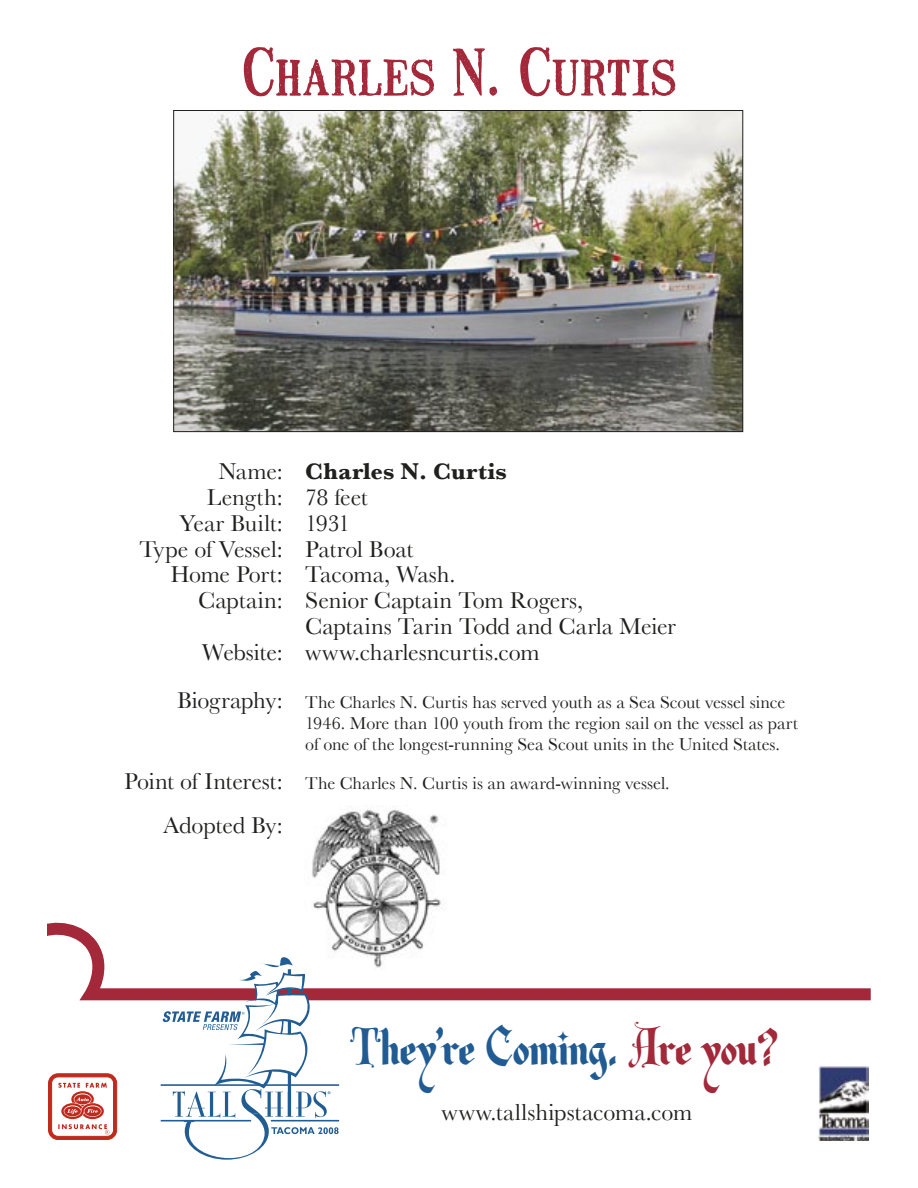
<style>
.page{position:relative;width:918px;height:1188px;background:#fff}
.page>*{position:absolute;margin:0;border:0;box-sizing:border-box;transform-origin:0 0}
.Header_Ship_Names{font:60.75px "Mailart Rubberstamp";letter-spacing:-.005em;color:#a3283a}
.t1{font:46.65px "Magic Spell JF";letter-spacing:-.005em;color:#205c93}
.Main_Listing_Text{font:24px/25.8px "Baskerville";color:#20201f}
.t2{font:700 24px "Baskerville";letter-spacing:.005em;color:#20201f}
.t3{font:18px/21px "Baskerville";color:#20201f}
.s1{font-weight:400}
.s2{font-size:24px}
.s3{color:#a3283a}
</style>
<div class="page">
<svg style="left:47px;top:922px;width:824px;height:79px"></svg>
<img style="left:819px;top:1066px;width:49px;height:75px">
<svg style="left:48px;top:1073px;width:70px;height:67px"></svg>
<hr style="left:161px;top:1120px;width:90px;height:1px;background:#215d93">
<hr style="left:161px;top:1084px;width:178px;height:2px;background:#215d93">
<svg style="left:162px;top:957px;width:177px;height:203px"></svg>
<img style="left:175px;top:112px;width:566px;height:318px">
<img style="left:304px;top:806px;width:147px;height:168px">
<p class="Header_Ship_Names" style="left:242px;top:31px;width:436px">Charles N. Curtis</p>
<p class="t2" style="left:218px;top:457px;width:290px"><span class="s1">Name:</span> Charles N. Curtis</p>
<p class="Main_Listing_Text" style="left:207px;top:484px;width:162px">Length: 78 feet</p>
<p class="Main_Listing_Text" style="left:180px;top:510px;width:172px">Year Built: 1931</p>
<p class="Main_Listing_Text" style="left:139px;top:536px;width:276px">Type of Vessel: Patrol Boat</p>
<p class="Main_Listing_Text" style="left:170px;top:562px;width:287px">Home Port: Tacoma, Wash.</p>
<p class="Main_Listing_Text" style="left:305px;top:587px;width:372px;text-indent:-107px">Captain: Senior Captain Tom Rogers,<br>Captains Tarin Todd and Carla Meier</p>
<p class="Main_Listing_Text" style="left:202px;top:639px;width:339px">Website: www.charlesncurtis.com</p>
<p class="t3" style="left:305px;top:692px;width:494px;text-indent:-128px"><span class="s2">Biography:</span> The Charles N. Curtis has served youth as a Sea Scout vessel since<br>1946. More than 100 youth from the region sail on the vessel as part of one of the longest-running Sea Scout units in the United States.</p>
<p class="t3" style="left:124px;top:773px;width:547px"><span class="s2">Point of Interest:</span> The Charles N. Curtis is an award-winning vessel.</p>
<p class="Main_Listing_Text" style="left:163px;top:812px;width:121px">Adopted By:</p>
<p class="t1" style="left:350px;top:1020px;width:431px">They’re Coming. <span class="s3">Are you?</span></p>
<p class="Main_Listing_Text" style="left:442px;top:1099px;width:252px">www.tallshipstacoma.com</p>
</div>
